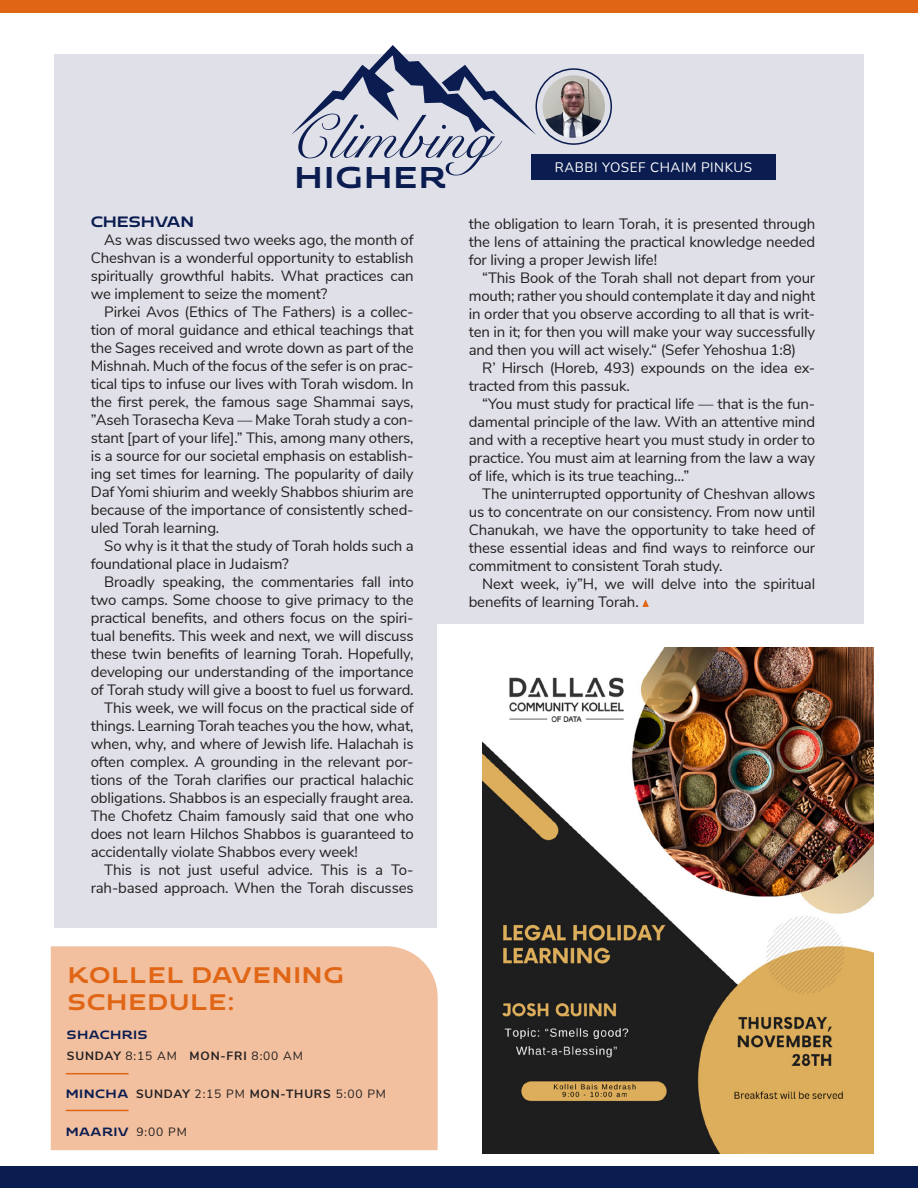
<style>
.page{position:relative;width:918px;height:1188px;background:#fff}
.page>*{position:absolute;margin:0;border:0;box-sizing:border-box;transform-origin:0 0}
.t1{font:61.5px "Snell Roundhand";color:#0a1c50}
.t2{font:600 30px "Adero Trial";letter-spacing:.04em;color:#0a1c50}
.t3{font:600 22.5px "Adero Trial";letter-spacing:.04em;color:#e06616}
.t4{font:15px/18px "Nunito Sans";letter-spacing:-.01em;color:#231f20;text-align:justify}
.t5{font:600 15px "Adero Trial";letter-spacing:-.01em;color:#0a1c50}
.t6{font:13.5px "Nunito";letter-spacing:.04em;color:#fff}
.t7{font:700 12px "Nunito Sans";letter-spacing:.07em;color:#231f20}
.t8{font:600 12px "Adero Trial";letter-spacing:.04em;color:#0a1c50}
.s1{font-weight:400}
.s2{font-family:"Adero Trial";font-weight:600;color:#0a1c50}
.s3{font-family:"Nunito Sans";font-weight:400;color:#231f20}
</style>
<div class="page">
<div style="left:0;top:0;width:918px;height:13px;background:#e06616"></div>
<div style="left:0;top:1166px;width:918px;height:22px;background:#0a1c50"></div>
<div style="left:54px;top:55px;width:810px;height:873px;background:#e0e0e8"></div>
<div style="left:531px;top:154px;width:245px;height:26px;background:#0a1c50"></div>
<div style="left:536px;top:68px;width:76px;height:77px;border:2px solid #0a1c50;border-radius:50%"></div>
<img style="left:542px;top:75px;width:63px;height:63px;border-radius:31px">
<svg style="left:291px;top:45px;width:245px;height:90px"></svg>
<svg style="left:642px;top:599px;width:7px;height:8px"></svg>
<div style="left:438px;top:625px;width:480px;height:529px;background:#fff"></div>
<img style="left:482px;top:647px;width:392px;height:507px">
<div style="left:51px;top:946px;width:387px;height:204px;background:#f2c09f"></div>
<hr style="left:66px;top:1073px;width:63px;height:1px;background:#e06616">
<hr style="left:66px;top:1110px;width:63px;height:1px;background:#e06616">
<p class="t1" style="left:289px;top:89px;width:206px">Climbing</p>
<p class="t2" style="left:295px;top:157px;width:153px">HIGHER</p>
<p class="t6" style="left:555px;top:158px;width:199px">RABBI YOSEF CHAIM PINKUS</p>
<p class="t5" style="left:91px;top:211px;width:105px">CHESHVAN</p>
<p class="t4" style="left:91px;top:230px;width:324px;text-indent:14px">As was discussed two weeks ago, the month of Cheshvan is a wonderful opportunity to establish spiritually growthful habits. What practices can we implement to seize the moment?</p>
<p class="t4" style="left:91px;top:302px;width:324px;text-indent:14px">Pirkei Avos (Ethics of The Fathers) is a collec&shy;tion of moral guidance and ethical teachings that the Sages received and wrote down as part of the Mishnah. Much of the focus of the sefer is on prac&shy;tical tips to infuse our lives with Torah wisdom. In the first perek, the famous sage Shammai says, ”Aseh Torasecha Keva — Make Torah study a con&shy;stant [part of your life].” This, among many others, is a source for our societal emphasis on establish&shy;ing set times for learning. The popularity of daily Daf Yomi shiurim and weekly Shabbos shiurim are because of the importance of consistently sched&shy;uled Torah learning.</p>
<p class="t4" style="left:91px;top:536px;width:324px;text-indent:14px">So why is it that the study of Torah holds such a foundational place in Judaism?</p>
<p class="t4" style="left:91px;top:572px;width:324px;text-indent:14px">Broadly speaking, the commentaries fall into two camps. Some choose to give primacy to the practical benefits, and others focus on the spiri&shy;tual benefits. This week and next, we will discuss these twin benefits of learning Torah. Hopefully, developing our understanding of the importance of Torah study will give a boost to fuel us forward.</p>
<p class="t4" style="left:91px;top:698px;width:324px;text-indent:14px">This week, we will focus on the practical side of things. Learning Torah teaches you the how, what, when, why, and where of Jewish life. Halachah is often complex. A grounding in the relevant por&shy;tions of the Torah clarifies our practical halachic obligations. Shabbos is an especially fraught area.<br>The Chofetz Chaim famously said that one who does not learn Hilchos Shabbos is guaranteed to accidentally violate Shabbos every week!</p>
<p class="t4" style="left:91px;top:860px;width:324px;text-align:right">This is not just useful advice. This is a To&shy;rah-based approach. When the Torah discusses</p>
<p class="t3" style="left:68px;top:959px;width:277px">KOLLEL DAVENING</p>
<p class="t3" style="left:68px;top:986px;width:168px">SCHEDULE:</p>
<p class="t8" style="left:67px;top:1027px;width:82px">SHACHRIS</p>
<p class="t7" style="left:67px;top:1047px;width:237px">SUNDAY <span class="s1">8:15 AM</span> MON-FRI <span class="s1">8:00 AM</span></p>
<p class="t7" style="left:66px;top:1085px;width:322px"><span class="s2">MINCHA</span> SUNDAY <span class="s1">2:15 PM</span> MON-THURS <span class="s1">5:00 PM</span></p>
<p class="t8" style="left:66px;top:1123px;width:123px">MAARIV <span class="s3">9:00 PM</span></p>
<p class="t4" style="left:469px;top:214px;width:348px">the obligation to learn Torah, it is presented through the lens of attaining the practical knowledge needed for living a proper Jewish life!</p>
<p class="t4" style="left:469px;top:268px;width:348px;text-indent:14px">“This Book of the Torah shall not depart from your mouth; rather you should contemplate it day and night in order that you observe according to all that is writ&shy;ten in it; for then you will make your way successfully and then you will act wisely.“ (Sefer Yehoshua 1:8)</p>
<p class="t4" style="left:469px;top:358px;width:348px;text-indent:14px">R’ Hirsch (Horeb, 493) expounds on the idea ex&shy;tracted from this passuk.</p>
<p class="t4" style="left:469px;top:394px;width:348px;text-indent:14px">“You must study for practical life — that is the fun&shy;damental principle of the law. With an attentive mind and with a receptive heart you must study in order to practice. You must aim at learning from the law a way of life, which is its true teaching…”</p>
<p class="t4" style="left:469px;top:484px;width:348px;text-indent:14px">The uninterrupted opportunity of Cheshvan allows us to concentrate on our consistency. From now until Chanukah, we have the opportunity to take heed of these essential ideas and find ways to reinforce our commitment to consistent Torah study.</p>
<p class="t4" style="left:469px;top:574px;width:348px;text-indent:14px">Next week, iy”H, we will delve into the spiritual benefits of learning Torah.</p>
</div>
